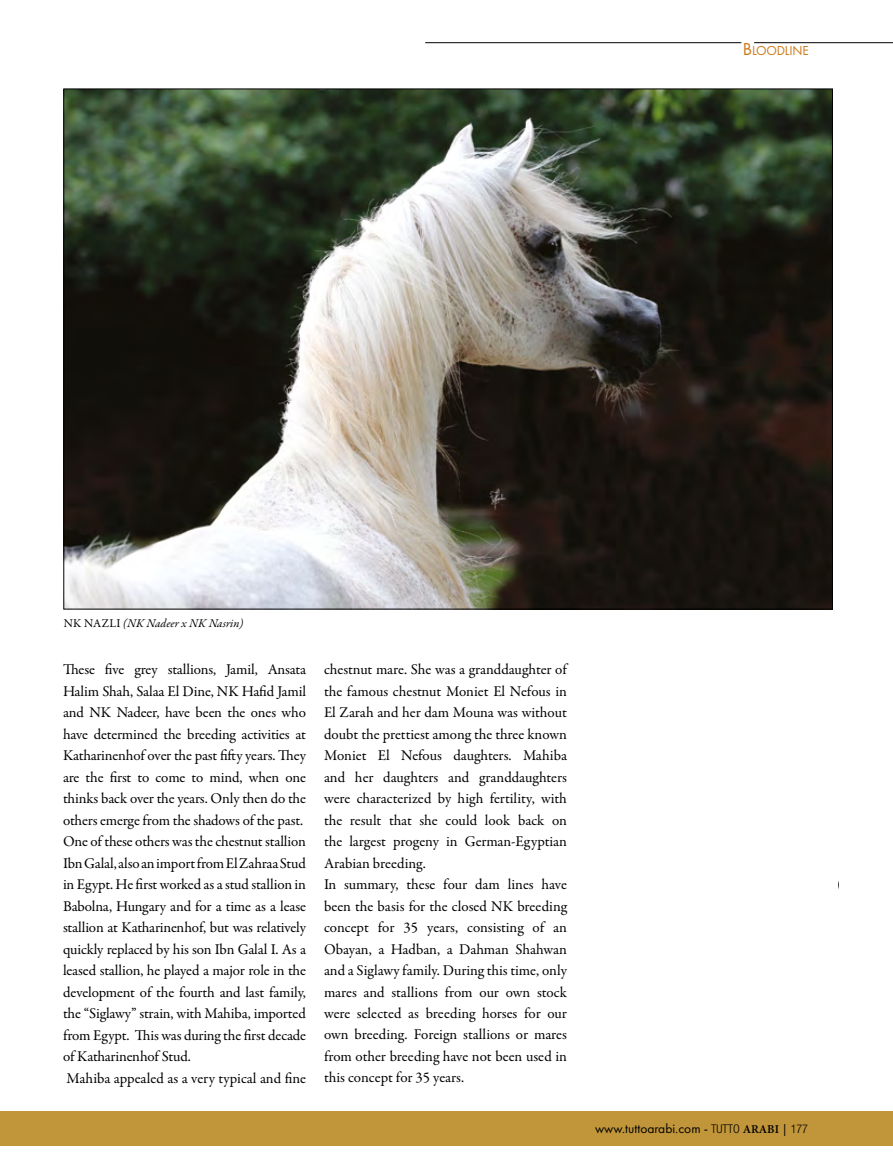
<style>
.page{position:relative;width:893px;height:1170px;background:#fff}
.page>*{position:absolute;margin:0;border:0;box-sizing:border-box;transform-origin:0 0}
.t1{font:15px/21.5px "Garamond Premr Pro";letter-spacing:-.005em;color:#000}
.t2{font:13.5px "Futura PT";color:#000}
.t3{font:13.5px "Futura PT";letter-spacing:-.015em;color:#ce7717}
.t4{font:italic 12px "Garamond Premr Pro";color:#000}
.s1{font-size:18px}
.s2{font-style:normal}
.s3{font-family:"Helvetica Neue LT Std";font-weight:300;font-stretch:condensed;font-size:12px}
.s4{font-family:"Minion Pro";font-weight:600;font-size:12px}
.s5{font-size:12px}
</style>
<div class="page">
<div style="left:0;top:1111px;width:893px;height:34px;background:#c1963a"></div>
<img style="left:66px;top:91px;width:765px;height:516px">
<hr style="left:754px;top:42px;width:139px;height:1px;background:#000">
<hr style="left:425px;top:42px;width:316px;height:1px;background:#000">
<p class="t3" style="left:743px;top:43px;width:67px"><span class="s1">B</span>LOODLINE</p>
<p class="t4" style="left:64px;top:615px;width:181px"><span class="s2">NK NAZlI</span> (NK Nadeer x NK Nasrin)</p>
<p class="t1" style="left:63px;top:659px;width:244px">These five grey stallions, Jamil, Ansata Halim Shah, Salaa El Dine, NK Hafid Jamil and NK Nadeer, have been the ones who have determined the breeding activities at Katharinenhof over the past fifty years. They are the first to come to mind, when one thinks back over the years. Only then do the others emerge from the shadows of the past.<br>One of these others was the chestnut stallion Ibn Galal, also an import from El Zahraa Stud in Egypt. He first worked as a stud stallion in Babolna, Hungary and for a time as a lease stallion at Katharinenhof, but was relatively quickly replaced by his son Ibn Galal I. As a leased stallion, he played a major role in the development of the fourth and last family, the “Siglawy” strain, with Mahiba, imported from Egypt. This was during the first decade of Katharinenhof Stud.<br>Mahiba appealed as a very typical and fine</p>
<p class="t1" style="left:324px;top:659px;width:244px">chestnut mare. She was a granddaughter of the famous chestnut Moniet El Nefous in El Zarah and her dam Mouna was without doubt the prettiest among the three known Moniet El Nefous daughters. Mahiba and her daughters and granddaughters were characterized by high fertility, with the result that she could look back on the largest progeny in German-Egyptian Arabian breeding.<br>In summary, these four dam lines have been the basis for the closed NK breeding concept for 35 years, consisting of an Obayan, a Hadban, a Dahman Shahwan and a Siglawy family. During this time, only mares and stallions from our own stock were selected as breeding horses for our own breeding. Foreign stallions or mares from other breeding have not been used in this concept for 35 years.</p>
<p class="t2" style="left:595px;top:1119px;width:214px">www.tuttoarabi.com - <span class="s3">TUTTO</span> <span class="s4">ARABI</span> <span class="s5">|</span> <span class="s3">177</span></p>
</div>
